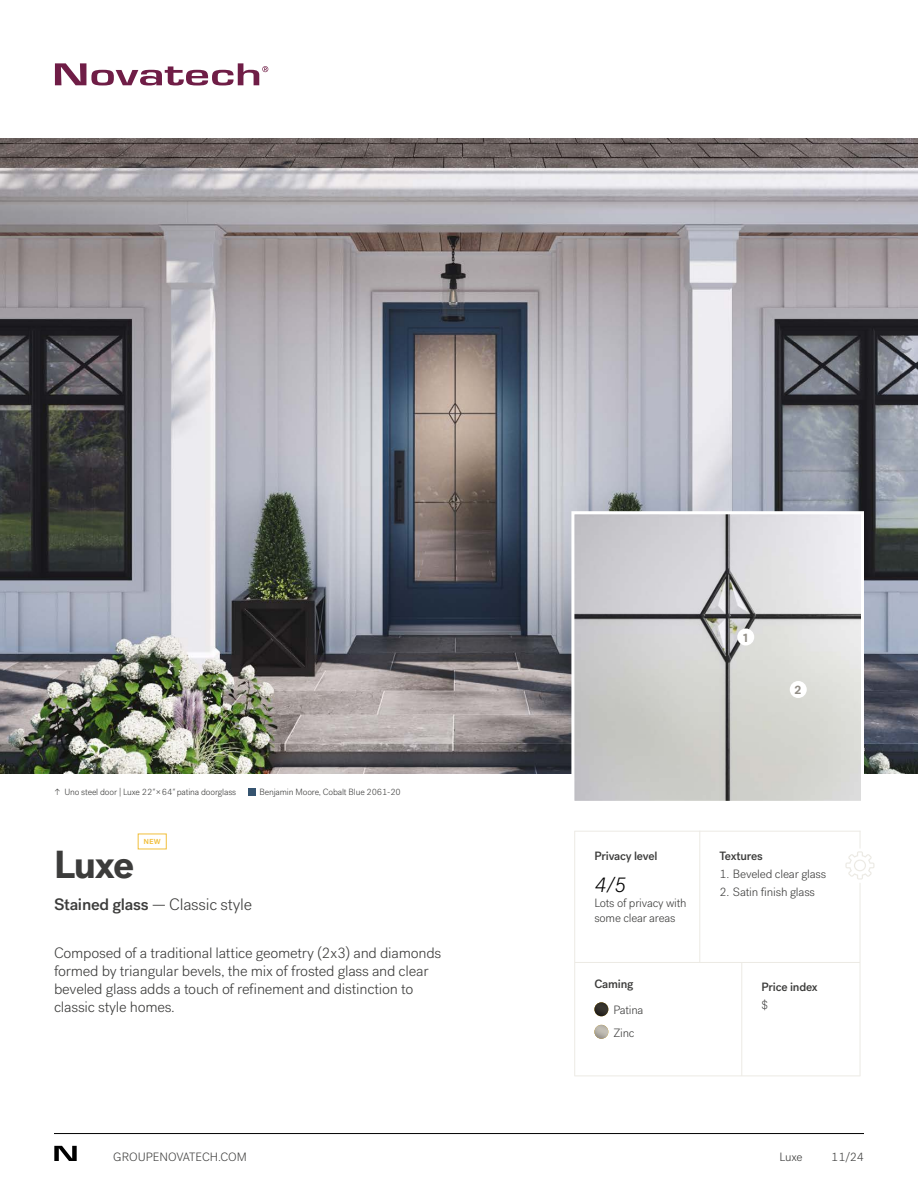
<style>
.page{position:relative;width:918px;height:1188px;background:#fff}
.page>*{position:absolute;margin:0;border:0;box-sizing:border-box;transform-origin:0 0}
.t1{font:700 39px "Post Grotesk";color:#3c3c3b}
.t2{font:italic 300 21px "Post Grotesk";color:#000}
.t3{font:300 16.5px "Post Grotesk";letter-spacing:-.015em;color:#3c3c3b}
.t4{font:300 15px/18px "Post Grotesk";letter-spacing:-.015em;color:#3c3c3b}
.t5{font:300 12px/15px "Post Grotesk";letter-spacing:-.015em;color:#3c3c3b}
.t6{font:500 12px "Post Grotesk";letter-spacing:-.015em;color:#3c3c3b}
.t7{font:700 12px "Post Grotesk";color:#918d86}
.t8{font:300 9px "Post Grotesk";letter-spacing:-.015em;color:#3c3c3b}
.t9{font:500 9px "Post Grotesk";color:#f1bf3c}
.s1{font-style:italic}
.s2{font-weight:500}
</style>
<div class="page">
<svg style="left:54px;top:1146px;width:23px;height:15px"></svg>
<hr style="left:54px;top:1133px;width:810px;height:1px;background:#000">
<hr style="left:575px;top:962px;width:285px;height:1px;background:#eceae4">
<hr style="left:699px;top:831px;width:1px;height:131px;background:#eceae4">
<hr style="left:574px;top:831px;width:286px;height:1px;background:#eceae4">
<hr style="left:574px;top:1076px;width:286px;height:1px;background:#eceae4">
<hr style="left:574px;top:831px;width:1px;height:245px;background:#eceae4">
<hr style="left:860px;top:883px;width:1px;height:193px;background:#eceae4">
<svg style="left:55px;top:63px;width:213px;height:22px"></svg>
<svg style="left:845px;top:831px;width:30px;height:49px"></svg>
<img style="left:594px;top:1002px;width:14px;height:14px;border-radius:7px">
<img style="left:594px;top:1025px;width:14px;height:14px;border-radius:7px">
<hr style="left:741px;top:963px;width:1px;height:113px;background:#eceae4">
<img style="left:0;top:138px;width:918px;height:636px">
<svg style="left:570px;top:510px;width:295px;height:291px;background:#cececd"></svg>
<div style="left:248px;top:788px;width:8px;height:8px;background:#35536f"></div>
<div style="left:790px;top:681px;width:17px;height:17px;background:#fff;border-radius:50%"></div>
<div style="left:737px;top:628px;width:17px;height:18px;background:#fff;border-radius:50%"></div>
<p class="t8" style="left:54px;top:787px;width:184px">↑ Uno steel door | Luxe 22<span class="s1">"</span>×64<span class="s1">"</span> patina doorglass</p>
<p class="t8" style="left:259px;top:787px;width:143px">Benjamin Moore, Cobalt Blue 2061-20</p>
<p class="t9" style="left:144px;top:835px;width:19px">new</p>
<h1 class="t1" style="left:54px;top:840px;width:82px">Luxe</h1>
<p class="t3" style="left:54px;top:895px;width:200px"><span class="s2">Stained glass</span> — Classic style</p>
<p class="t4" style="left:54px;top:944px;width:389px">Composed of a traditional lattice geometry (2x3) and diamonds formed by triangular bevels, the mix of frosted glass and clear beveled glass adds a touch of refinement and distinction to classic style homes.</p>
<p class="t5" style="left:113px;top:1150px;width:135px">GROUPENOVATECH.COM</p>
<p class="t7" style="left:743px;top:630px;width:6px">1</p>
<p class="t7" style="left:795px;top:682px;width:8px">2</p>
<p class="t6" style="left:594px;top:848px;width:65px">Privacy level</p>
<h2 class="t2" style="left:594px;top:873px;width:33px">4/5</h2>
<p class="t5" style="left:594px;top:896px;width:94px">Lots of privacy with some clear areas</p>
<p class="t6" style="left:594px;top:977px;width:41px">Caming</p>
<p class="t5" style="left:613px;top:999px;width:32px;line-height:22.5px">Patina<br>Zinc</p>
<p class="t6" style="left:719px;top:848px;width:45px">Textures</p>
<p class="t5" style="left:719px;top:867px;width:108px">1. Beveled clear glass</p>
<p class="t5" style="left:719px;top:885px;width:97px">2. Satin finish glass</p>
<p class="t6" style="left:761px;top:980px;width:58px">Price index</p>
<p class="t5" style="left:761px;top:998px;width:8px">$</p>
<p class="t5" style="left:779px;top:1150px;width:25px">Luxe</p>
<p class="t5" style="left:831px;top:1150px;width:34px">11/24</p>
</div>
